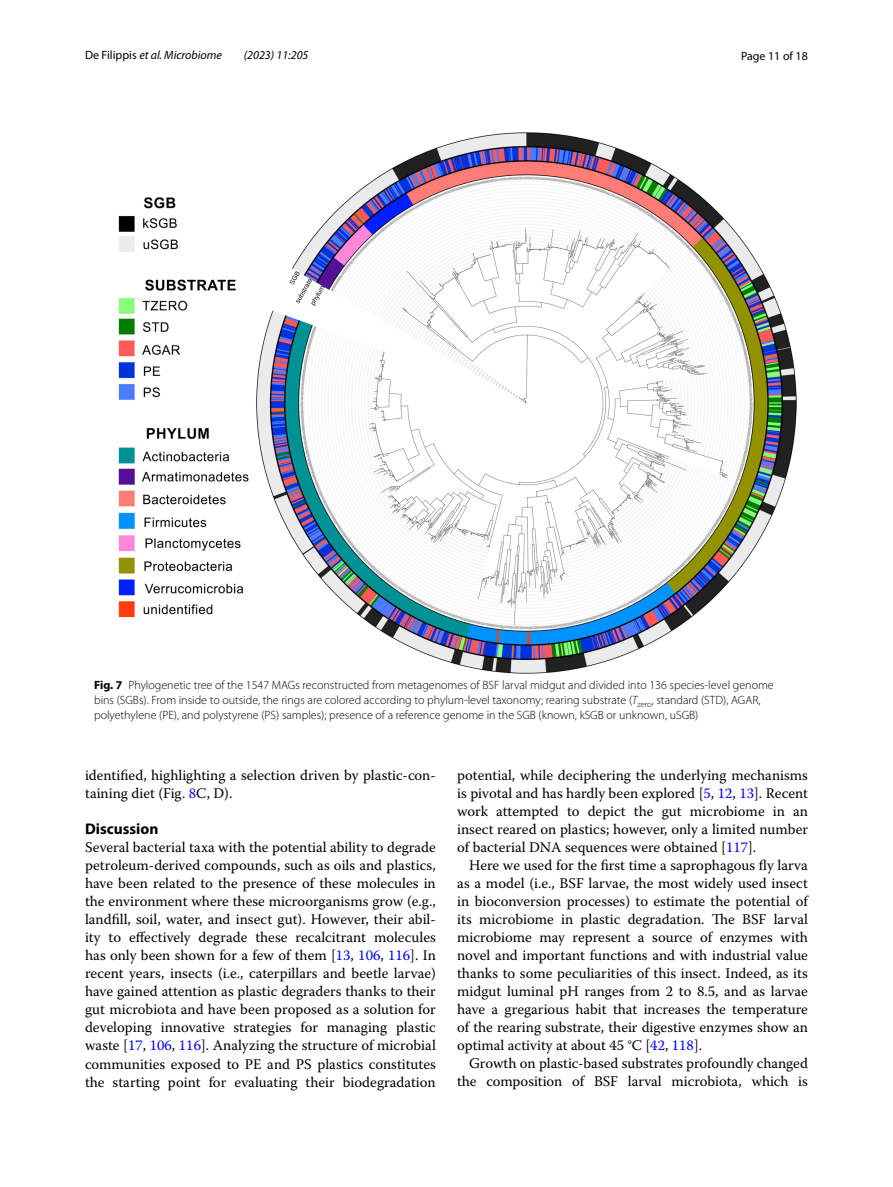
<style>
.page{position:relative;width:893px;height:1187px;background:#fff}
.page>*{position:absolute;margin:0;border:0;box-sizing:border-box;transform-origin:0 0}
.t1{font:700 15.45px "Myriad Pro";color:#000}
.t2{font:14.7px/18px "Warnock Pro";color:#000;text-align:justify}
.t3{font:300 12px/15px "Myriad Pro";color:#000}
.t4{font:italic 12px "Myriad Pro";color:#000}
.t5{font:12px "Myriad Pro";color:#000}
.s1{font-style:normal}
.s2{font-weight:700}
.s3{font-style:italic}
.s4{color:#00f}
</style>
<div class="page">
<img style="left:118px;top:133px;width:679px;height:540px">
<p class="t4" style="left:85px;top:48px;width:138px"><span class="s1">De Filippis</span> et al. Microbiome</p>
<p class="t4" style="left:244px;top:48px;width:66px">(2023) 11:205</p>
<p class="t5" style="left:741px;top:48px;width:68px">Page 11 of 18</p>
<p class="t3" style="left:94px;top:677px;width:681px"><span class="s2">Fig. 7</span> Phylogenetic tree of the 1547 MAGs reconstructed from metagenomes of BSF larval midgut and divided into 136 species-level genome bins (SGBs). From inside to outside, the rings are colored according to phylum-level taxonomy; rearing substrate (<span class="s3">T</span><sub>zero</sub>, standard (STD), AGAR, polyethylene (PE), and polystyrene (PS) samples); presence of a reference genome in the SGB (known, kSGB or unknown, uSGB)</p>
<p class="t2" style="left:85px;top:766px;width:352px">identified, highlighting a selection driven by plastic-con&shy;taining diet (Fig. <span class="s4">8</span>C, D).</p>
<p class="t1" style="left:85px;top:819px;width:75px">Discussion</p>
<p class="t2" style="left:85px;top:838px;width:352px">Several bacterial taxa with the potential ability to degrade petroleum-derived compounds, such as oils and plastics, have been related to the presence of these molecules in the environment where these microorganisms grow (e.g., landfill, soil, water, and insect gut). However, their abil&shy;ity to effectively degrade these recalcitrant molecules has only been shown for a few of them [<span class="s4">13</span>, <span class="s4">106</span>, <span class="s4">116</span>]. In recent years, insects (i.e., caterpillars and beetle larvae) have gained attention as plastic degraders thanks to their gut microbiota and have been proposed as a solution for developing innovative strategies for managing plastic waste [<span class="s4">17</span>, <span class="s4">106</span>, <span class="s4">116</span>]. Analyzing the structure of microbial communities exposed to PE and PS plastics constitutes the starting point for evaluating their biodegradation</p>
<p class="t2" style="left:457px;top:766px;width:352px">potential, while deciphering the underlying mechanisms is pivotal and has hardly been explored [<span class="s4">5</span>, <span class="s4">12</span>, <span class="s4">13</span>]. Recent work attempted to depict the gut microbiome in an insect reared on plastics; however, only a limited number of bacterial DNA sequences were obtained [<span class="s4">117</span>].</p>
<p class="t2" style="left:457px;top:856px;width:352px;text-indent:12px">Here we used for the first time a saprophagous fly larva as a model (i.e., BSF larvae, the most widely used insect in bioconversion processes) to estimate the potential of its microbiome in plastic degradation. The BSF larval microbiome may represent a source of enzymes with novel and important functions and with industrial value thanks to some peculiarities of this insect. Indeed, as its midgut luminal pH ranges from 2 to 8.5, and as larvae have a gregarious habit that increases the temperature of the rearing substrate, their digestive enzymes show an optimal activity at about 45 °C [<span class="s4">42</span>, <span class="s4">118</span>].</p>
<p class="t2" style="left:457px;top:1054px;width:352px;text-align:right">Growth on plastic-based substrates profoundly changed the composition of BSF larval microbiota, which is</p>
</div>
